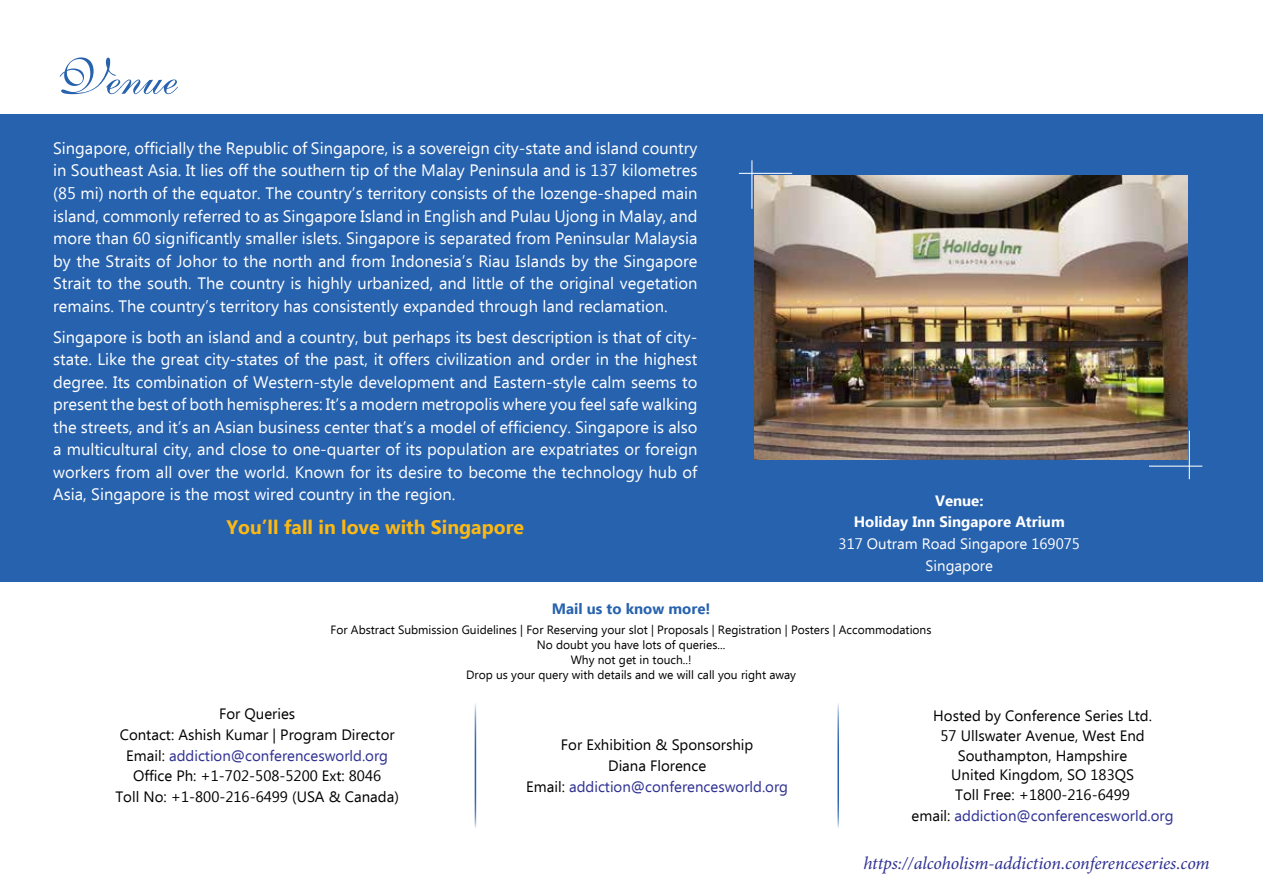
<style>
.page{position:relative;width:1263px;height:893px;background:#fff}
.page>*{position:absolute;margin:0;border:0;box-sizing:border-box;transform-origin:0 0}
.t1{font:51px "English 111 Presto BT";color:#2762ae}
.t2{font:700 19.5px "Ebrima";color:#fdb913}
.t3{font:italic 18px "Minion Pro";letter-spacing:-.005em;color:#2e3092}
.t4{font:16.5px/22.5px "Ebrima";color:#fff;text-align:justify}
.t5{font:15px/20.1px "Ebrima";color:#000;text-align:center}
.t6{font:15px/21.8px "Ebrima";color:#fff;text-align:center}
.t7{font:700 15px/21.8px "Ebrima";color:#fff;text-align:center}
.t8{font:700 15px "Ebrima";color:#2762ae}
.t9{font:12px/15px "Ebrima";color:#000;text-align:center}
.s1{color:#2e3092}
</style>
<div class="page">
<div style="left:0;top:115px;width:1263px;height:467px;background:#2762ae"></div>
<img style="left:754px;top:175px;width:433px;height:284px">
<hr style="left:739px;top:173px;width:53px;height:1px;background:#fff">
<hr style="left:751px;top:160px;width:1px;height:49px;background:#fff">
<hr style="left:1149px;top:466px;width:53px;height:1px;background:#fff">
<hr style="left:1189px;top:431px;width:1px;height:48px;background:#fff">
<hr style="left:475px;top:702px;width:1px;height:126px;background:#2762ae">
<hr style="left:837px;top:702px;width:2px;height:126px;background:#2762ae">
<h1 class="t1" style="left:54px;top:46px;width:125px">Venue</h1>
<p class="t4" style="left:53px;top:138px;width:646px">Singapore, officially the Republic of Singapore, is a sovereign city-state and island country in Southeast Asia. It lies off the southern tip of the Malay Peninsula and is 137 kilometres (85 mi) north of the equator. The country’s territory consists of the lozenge-shaped main island, commonly referred to as Singapore Island in English and Pulau Ujong in Malay, and more than 60 significantly smaller islets. Singapore is separated from Peninsular Malaysia by the Straits of Johor to the north and from Indonesia’s Riau Islands by the Singapore Strait to the south. The country is highly urbanized, and little of the original vegetation remains. The country’s territory has consistently expanded through land reclamation.</p>
<p class="t4" style="left:53px;top:327px;width:646px">Singapore is both an island and a country, but perhaps its best description is that of city&shy;state. Like the great city-states of the past, it offers civilization and order in the highest degree. Its combination of Western-style development and Eastern-style calm seems to present the best of both hemispheres: It’s a modern metropolis where you feel safe walking the streets, and it’s an Asian business center that’s a model of efficiency. Singapore is also a multicultural city, and close to one-quarter of its population are expatriates or foreign workers from all over the world. Known for its desire to become the technology hub of Asia, Singapore is the most wired country in the region.</p>
<p class="t2" style="left:226px;top:513px;width:299px">You’ll fall in love with Singapore</p>
<p class="t7" style="left:854px;top:490px;width:213px">Venue:<br>Holiday Inn Singapore Atrium</p>
<p class="t6" style="left:838px;top:534px;width:243px">317 Outram Road Singapore 169075<br>Singapore</p>
<p class="t8" style="left:552px;top:597px;width:160px">Mail us to know more!</p>
<p class="t9" style="left:331px;top:623px;width:602px">For Abstract Submission Guidelines | For Reserving your slot | Proposals | Registration | Posters | Accommodations No doubt you have lots of queries...<br>Why not get in touch..!<br>Drop us your query with details and we will call you right away</p>
<p class="t5" style="left:115px;top:704px;width:285px;line-height:20.9px">For Queries<br>Contact: Ashish Kumar | Program Director Email: <span class="s1">addiction@conferencesworld.org </span>Office Ph: +1-702-508-5200 Ext: 8046<br>Toll No: +1-800-216-6499 (USA &amp; Canada)</p>
<p class="t5" style="left:526px;top:736px;width:263px;line-height:20.5px">For Exhibition &amp; Sponsorship<br>Diana Florence<br>Email: <span class="s1">addiction@conferencesworld.org</span></p>
<p class="t5" style="left:911px;top:706px;width:264px">Hosted by Conference Series Ltd.<br>57 Ullswater Avenue, West End<br>Southampton, Hampshire<br>United Kingdom, SO 183QS<br>Toll Free: +1800-216-6499<br>email: <span class="s1">addiction@conferencesworld.org</span></p>
<p class="t3" style="left:863px;top:851px;width:348px">https://alcoholism-addiction.conferenceseries.com</p>
</div>
